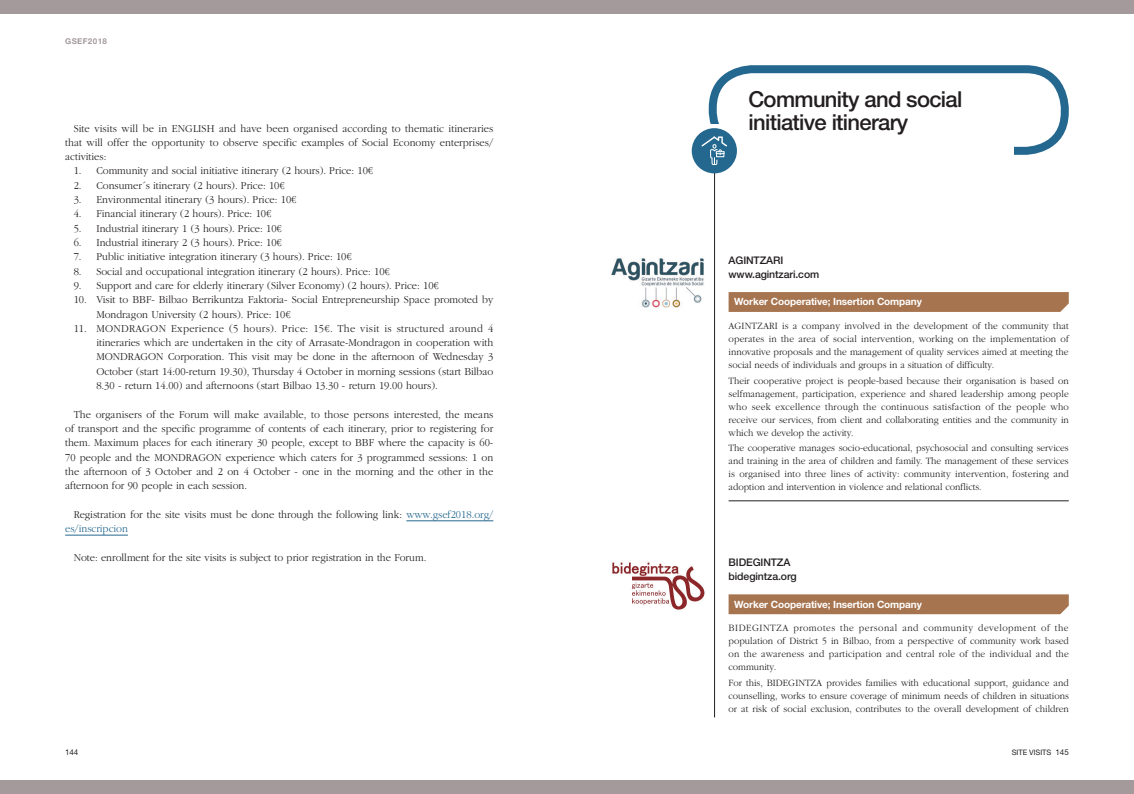
<style>
.page{position:relative;width:1134px;height:794px;background:#fff}
.page>*{position:absolute;margin:0;border:0;box-sizing:border-box;transform-origin:0 0}
.t1{font:500 22px/23px "Helvetica Neue LT Std";letter-spacing:-.03em;color:#231f20}
.t2{font:300 11px/14.3px "ITC Garamond Std";color:#231f20;text-align:justify;scale:.95 1}
.t3{font:500 10.5px/14px "Helvetica Neue LT Std";letter-spacing:-.01em;color:#231f20}
.t4{font:300 10px/13px "ITC Garamond Std";color:#231f20;text-align:justify;scale:.95 1}
.t5{font:700 10px "Helvetica Neue LT Std";letter-spacing:-.01em;color:#fff}
.t6{font:700 8px "Helvetica Neue LT Std";letter-spacing:.05em;color:#a49a9c}
.t7{font:8px "Helvetica Neue LT Std";color:#231f20}
.t8{font:7.5px "Helvetica Neue LT Std";letter-spacing:-.01em;color:#231f20}
.s1{color:#25688f}
.s2{font-size:8px}
</style>
<div class="page">
<hr style="left:714px;top:65px;width:1px;height:652px;background:#231f20">
<hr style="left:406px;top:520px;width:87px;height:1px;background:#25688f">
<hr style="left:65px;top:535px;width:63px;height:1px;background:#25688f">
<img style="left:611px;top:258px;width:93px;height:50px">
<svg style="left:729px;top:292px;width:340px;height:20px;background:#a77551"></svg>
<hr style="left:729px;top:500px;width:340px;height:1px;background:#231f20">
<div style="left:729px;top:594px;width:340px;height:20px;background:#a6744f"></div>
<img style="left:612px;top:562px;width:93px;height:48px">
<div style="left:698px;top:65px;width:29px;height:72px;background:#fff"></div>
<div style="left:709px;top:65px;width:360px;height:90px;border:8px solid #25688f;border-radius:39px"></div>
<div style="left:669px;top:125px;width:345px;height:41px;background:#fff"></div>
<div style="left:692px;top:128px;width:45px;height:45px;background:#25688f;border-radius:50%"></div>
<svg style="left:701px;top:136px;width:26px;height:29px"></svg>
<div style="left:0;top:0;width:1134px;height:14px;background:#a49a9c"></div>
<div style="left:0;top:780px;width:1134px;height:14px;background:#a49a9c"></div>
<p class="t6" style="left:65px;top:36px;width:43px">GSEF2018</p>
<p class="t2" style="left:65px;top:121px;width:452px;text-indent:9px">Site visits will be in ENGLISH and have been organised according to thematic itineraries that will offer the opportunity to observe specific examples of Social Economy enterprises/ activities:</p>
<p class="t2" style="left:74px;top:164px;width:317px">1. Community and social initiative itinerary (2 hours). Price: 10€</p>
<p class="t2" style="left:74px;top:178px;width:224px">2. Consumer´s itinerary (2 hours). Price: 10€</p>
<p class="t2" style="left:74px;top:193px;width:236px">3. Environmental itinerary (3 hours). Price: 10€</p>
<p class="t2" style="left:74px;top:207px;width:210px">4. Financial itinerary (2 hours). Price: 10€</p>
<p class="t2" style="left:74px;top:221px;width:221px">5. Industrial itinerary 1 (3 hours). Price: 10€</p>
<p class="t2" style="left:74px;top:235px;width:221px">6. Industrial itinerary 2 (3 hours). Price: 10€</p>
<p class="t2" style="left:74px;top:250px;width:294px">7. Public initiative integration itinerary (3 hours). Price: 10€</p>
<p class="t2" style="left:74px;top:264px;width:334px">8. Social and occupational integration itinerary (2 hours). Price: 10€</p>
<p class="t2" style="left:74px;top:278px;width:386px">9. Support and care for elderly itinerary (Silver Economy) (2 hours). Price: 10€</p>
<p class="t2" style="left:96px;top:293px;width:419px;text-indent:-23px">10. Visit to BBF- Bilbao Berrikuntza Faktoria- Social Entrepreneurship Space promoted by<br>Mondragon University (2 hours). Price: 10€</p>
<p class="t2" style="left:96px;top:321px;width:419px;text-indent:-23px">11. MONDRAGON Experience (5 hours). Price: 15€. The visit is structured around 4 itineraries which are undertaken in the city of Arrasate-Mondragon in cooperation with MONDRAGON Corporation. This visit may be done in the afternoon of Wednesday 3<br>October (start 14:00-return 19.30), Thursday 4 October in morning sessions (start Bilbao 8.30 - return 14.00) and afternoons (start Bilbao 13.30 - return 19.00 hours).</p>
<p class="t2" style="left:65px;top:407px;width:452px;text-indent:9px">The organisers of the Forum will make available, to those persons interested, the means of transport and the specific programme of contents of each itinerary, prior to registering for them. Maximum places for each itinerary 30 people, except to BBF where the capacity is 60- 70 people and the MONDRAGON experience which caters for 3 programmed sessions: 1 on the afternoon of 3 October and 2 on 4 October - one in the morning and the other in the afternoon for 90 people in each session.</p>
<p class="t2" style="left:65px;top:507px;width:452px;text-indent:9px">Registration for the site visits must be done through the following link: <span class="s1">www.gsef2018.org/ es/inscripcion</span></p>
<p class="t2" style="left:74px;top:550px;width:373px">Note: enrollment for the site visits is subject to prior registration in the Forum.</p>
<h1 class="t1" style="left:748px;top:88px;width:216px">Community and social initiative itinerary</h1>
<p class="t3" style="left:729px;top:253px;width:92px">AGINTZARI www.agintzari.com</p>
<p class="t5" style="left:734px;top:295px;width:189px">Worker Cooperative; Insertion Company</p>
<p class="t4" style="left:729px;top:319px;width:360px">AGINTZARI is a company involved in the development of the community that operates in the area of social intervention, working on the implementation of innovative proposals and the management of quality services aimed at meeting the social needs of individuals and groups in a situation of difficulty.</p>
<p class="t4" style="left:729px;top:374px;width:360px">Their cooperative project is people-based because their organisation is based on selfmanagement, participation, experience and shared leadership among people who seek excellence through the continuous satisfaction of the people who receive our services, from client and collaborating entities and the community in which we develop the activity.</p>
<p class="t4" style="left:729px;top:442px;width:360px">The cooperative manages socio-educational, psychosocial and consulting services and training in the area of children and family. The management of these services is organised into three lines of activity: community intervention, fostering and adoption and intervention in violence and relational conflicts.</p>
<p class="t3" style="left:729px;top:555px;width:70px">BIDEGINTZA bidegintza.org</p>
<p class="t5" style="left:734px;top:598px;width:189px">Worker Cooperative; Insertion Company</p>
<p class="t4" style="left:729px;top:621px;width:360px">BIDEGINTZA promotes the personal and community development of the population of District 5 in Bilbao, from a perspective of community work based on the awareness and participation and central role of the individual and the community.</p>
<p class="t4" style="left:729px;top:676px;width:360px">For this, BIDEGINTZA provides families with educational support, guidance and counselling, works to ensure coverage of minimum needs of children in situations or at risk of social exclusion, contributes to the overall development of children</p>
<p class="t7" style="left:65px;top:747px;width:15px">144</p>
<p class="t8" style="left:1012px;top:748px;width:58px">SITE VISITS <span class="s2">145</span></p>
</div>
